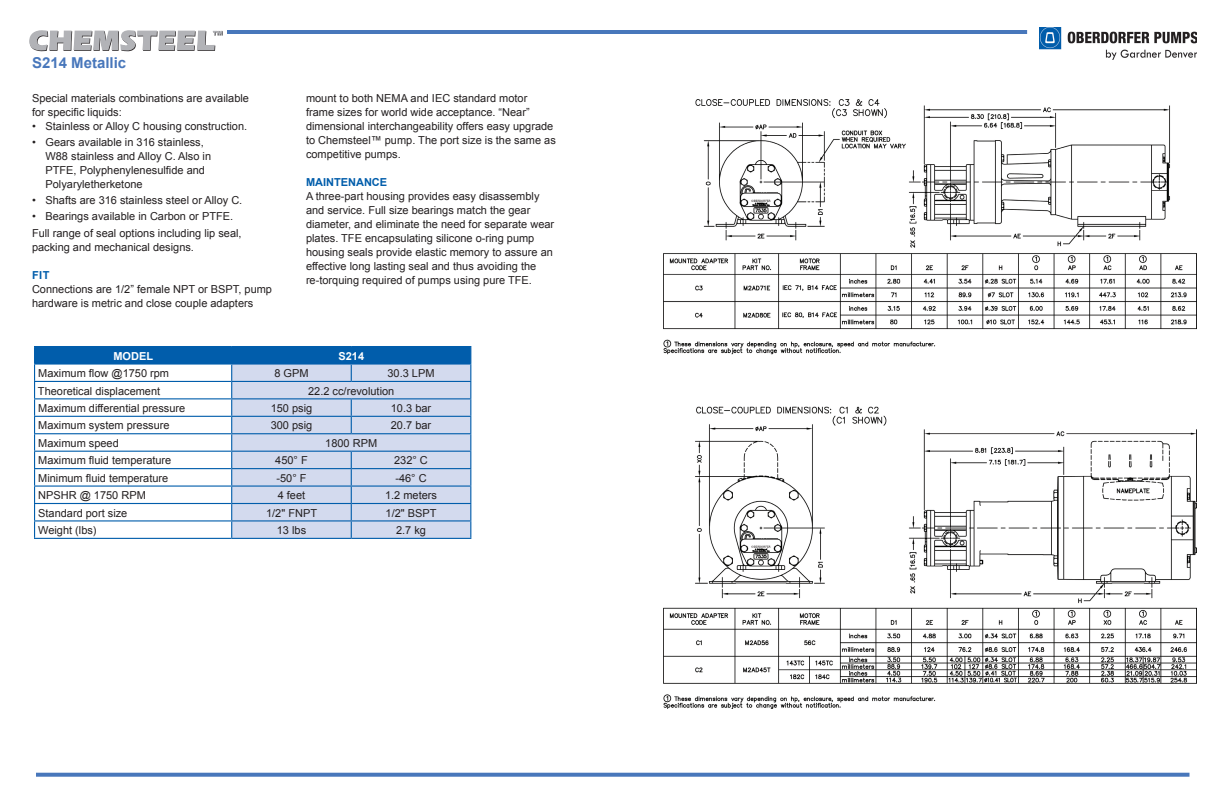
<style>
.page{position:relative;width:1224px;height:792px;background:#fff}
.page>*{position:absolute;margin:0;border:0;box-sizing:border-box;transform-origin:0 0}
.t1{font:700 15px "Arial";color:#4877bb}
.Bullets{font:11px/14px "Arial";color:#231f20}
.t2{font:700 11px "Arial";color:#015dab}
.t3{font:700 11px "Arial";color:#fff}
</style>
<div class="page">
<img style="left:664px;top:99px;width:533px;height:610px">
<hr style="left:27px;top:30px;width:1000px;height:4px;background:#4877bb">
<svg style="left:36px;top:773px;width:1154px;height:4px;background:#5580bf"></svg>
<div style="left:27px;top:27px;width:199px;height:27px;background:#fff"></div>
<svg style="left:29px;top:30px;width:194px;height:21px"></svg>
<img style="left:1039px;top:27px;width:158px;height:32px">
<hr style="left:34px;top:346px;width:198px;height:1px;background:#015dab">
<hr style="left:232px;top:346px;width:119px;height:1px;background:#015dab">
<hr style="left:351px;top:346px;width:120px;height:1px;background:#015dab">
<hr style="left:34px;top:538px;width:198px;height:1px;background:#015dab">
<hr style="left:232px;top:538px;width:119px;height:1px;background:#015dab">
<hr style="left:351px;top:538px;width:120px;height:1px;background:#015dab">
<svg style="left:34px;top:347px;width:437px;height:191px"></svg>
<p class="t1" style="left:32px;top:53px;width:96px">S214 Metallic</p>
<p class="Bullets" style="left:32px;top:91px;width:219px">Special materials combinations are available for specific liquids:</p>
<p class="Bullets" style="left:32px;top:119px;width:217px">• Stainless or Alloy C housing construction.</p>
<p class="Bullets" style="left:45px;top:135px;width:167px;text-indent:-13px">• Gears available in 316 stainless,<br>W88 stainless and Alloy C. Also in<br>PTFE, Polyphenylenesulfide and<br>Polyaryletherketone</p>
<p class="Bullets" style="left:32px;top:193px;width:212px">• Shafts are 316 stainless steel or Alloy C.</p>
<p class="Bullets" style="left:32px;top:210px;width:203px">• Bearings available in Carbon or PTFE.</p>
<p class="Bullets" style="left:32px;top:226px;width:211px">Full range of seal options including lip seal, packing and mechanical designs.</p>
<p class="t2" style="left:32px;top:267px;width:19px">FIT</p>
<p class="Bullets" style="left:32px;top:282px;width:242px">Connections are 1/2” female NPT or BSPT, pump hardware is metric and close couple adapters</p>
<p class="Bullets" style="left:306px;top:91px;width:251px">mount to both NEMA and IEC standard motor frame sizes for world wide acceptance. “Near” dimensional interchangeability offers easy upgrade to Chemsteel™ pump. The port size is the same as competitive pumps.</p>
<p class="t2" style="left:306px;top:174px;width:83px">MAINTENANCE</p>
<p class="Bullets" style="left:306px;top:189px;width:250px">A three-part housing provides easy disassembly and service. Full size bearings match the gear diameter, and eliminate the need for separate wear plates. TFE encapsulating silicone o-ring pump housing seals provide elastic memory to assure an effective long lasting seal and thus avoiding the re-torquing required of pumps using pure TFE.</p>
<p class="t3" style="left:113px;top:348px;width:41px">MODEL</p>
<p class="t3" style="left:338px;top:348px;width:27px">S214</p>
<p class="Bullets" style="left:38px;top:366px;width:132px">Maximum flow @1750 rpm</p>
<p class="Bullets" style="left:274px;top:366px;width:36px">8 GPM</p>
<p class="Bullets" style="left:388px;top:366px;width:49px">30.3 LPM</p>
<p class="Bullets" style="left:38px;top:384px;width:124px">Theoretical displacement</p>
<p class="Bullets" style="left:308px;top:384px;width:88px">22.2 cc/revolution</p>
<p class="Bullets" style="left:38px;top:401px;width:149px">Maximum differential pressure</p>
<p class="Bullets" style="left:271px;top:401px;width:43px">150 psig</p>
<p class="Bullets" style="left:391px;top:401px;width:42px">10.3 bar</p>
<p class="Bullets" style="left:38px;top:419px;width:133px">Maximum system pressure</p>
<p class="Bullets" style="left:271px;top:419px;width:43px">300 psig</p>
<p class="Bullets" style="left:391px;top:419px;width:42px">20.7 bar</p>
<p class="Bullets" style="left:38px;top:436px;width:82px">Maximum speed</p>
<p class="Bullets" style="left:325px;top:436px;width:53px">1800 RPM</p>
<p class="Bullets" style="left:38px;top:453px;width:135px">Maximum fluid temperature</p>
<p class="Bullets" style="left:275px;top:453px;width:34px">450° F</p>
<p class="Bullets" style="left:394px;top:453px;width:35px">232° C</p>
<p class="Bullets" style="left:38px;top:471px;width:132px">Minimum fluid temperature</p>
<p class="Bullets" style="left:276px;top:471px;width:32px">-50° F</p>
<p class="Bullets" style="left:395px;top:471px;width:33px">-46° C</p>
<p class="Bullets" style="left:38px;top:488px;width:109px">NPSHR @ 1750 RPM</p>
<p class="Bullets" style="left:278px;top:488px;width:29px">4 feet</p>
<p class="Bullets" style="left:385px;top:488px;width:53px">1.2 meters</p>
<p class="Bullets" style="left:38px;top:506px;width:91px">Standard port size</p>
<p class="Bullets" style="left:266px;top:506px;width:52px">1/2" FNPT</p>
<p class="Bullets" style="left:386px;top:506px;width:52px">1/2" BSPT</p>
<p class="Bullets" style="left:38px;top:523px;width:60px">Weight (lbs)</p>
<p class="Bullets" style="left:277px;top:523px;width:31px">13 lbs</p>
<p class="Bullets" style="left:396px;top:523px;width:31px">2.7 kg</p>
</div>
